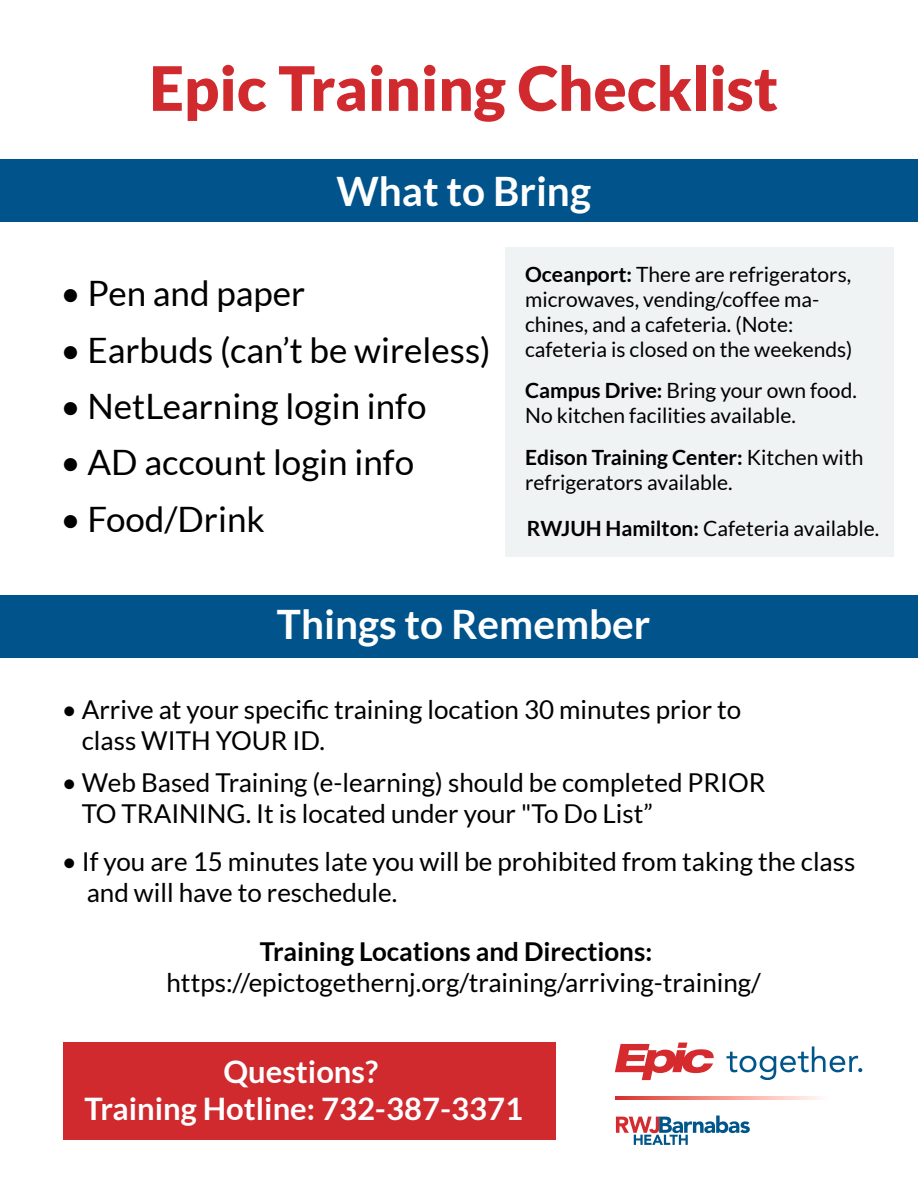
<style>
.page{position:relative;width:918px;height:1188px;background:#fff}
.page>*{position:absolute;margin:0;border:0;box-sizing:border-box;transform-origin:0 0}
.t1{font:900 61.25px "Lato";color:#d0292e}
.t2{font:700 40.55px "Lato";color:#fff}
.t3{font:35px "Lato";color:#000}
.t4{font:700 31px/37px "Lato";color:#fff;text-align:center}
.t5{font:26px/31.2px "Lato";color:#000}
.t6{font:700 26px "Lato";color:#000}
.t7{font:21px/25.2px "Lato";color:#000}
.s1{font-weight:700}
</style>
<div class="page">
<div style="left:0;top:159px;width:918px;height:63px;background:#00548b"></div>
<div style="left:505px;top:247px;width:389px;height:310px;background:#eff3f4"></div>
<div style="left:0;top:595px;width:918px;height:63px;background:#00548b"></div>
<div style="left:64px;top:1043px;width:492px;height:97px;background:#d0292e"></div>
<svg style="left:616px;top:1116px;width:134px;height:29px"></svg>
<svg style="left:727px;top:1046px;width:135px;height:34px"></svg>
<svg style="left:616px;top:1097px;width:204px;height:3px"></svg>
<svg style="left:615px;top:1043px;width:99px;height:37px"></svg>
<h1 class="t1" style="left:149px;top:53px;width:630px">Epic Training Checklist</h1>
<h2 class="t2" style="left:336px;top:168px;width:256px">What to Bring</h2>
<h3 class="t3" style="left:60px;top:274px;width:246px">• Pen and paper</h3>
<h3 class="t3" style="left:60px;top:330px;width:432px">• Earbuds (can’t be wireless)</h3>
<h3 class="t3" style="left:60px;top:387px;width:368px">• NetLearning login info</h3>
<h3 class="t3" style="left:60px;top:443px;width:355px">• AD account login info</h3>
<h3 class="t3" style="left:60px;top:500px;width:206px">• Food/Drink</h3>
<p class="t7" style="left:525px;top:262px;width:329px"><span class="s1">Oceanport:</span> There are refrigerators, microwaves, vending/coffee ma&shy;chines, and a cafeteria. (Note: cafeteria is closed on the weekends)</p>
<p class="t7" style="left:525px;top:378px;width:333px"><span class="s1">Campus Drive:</span> Bring your own food.<br>No kitchen facilities available.</p>
<p class="t7" style="left:525px;top:444px;width:340px"><span class="s1">Edison Training Center:</span> Kitchen with refrigerators available.</p>
<p class="t7" style="left:527px;top:515px;width:354px"><span class="s1">RWJUH Hamilton:</span> Cafeteria available.</p>
<h2 class="t2" style="left:277px;top:601px;width:375px">Things to Remember</h2>
<p class="t5" style="left:82px;top:694px;width:661px;text-indent:-20px">• Arrive at your specific training location 30 minutes prior to class WITH YOUR ID.</p>
<p class="t5" style="left:82px;top:767px;width:685px;text-indent:-20px">• Web Based Training (e-learning) should be completed PRIOR<br>TO TRAINING. It is located under your "To Do List”</p>
<p class="t5" style="left:87px;top:845px;width:770px;text-indent:-25px">• If you are 15 minutes late you will be prohibited from taking the class and will have to reschedule.</p>
<p class="t6" style="left:260px;top:937px;width:394px">Training Locations and Directions:</p>
<p class="t5" style="left:167px;top:967px;width:596px">https://epictogethernj.org/training/arriving-training/</p>
<p class="t4" style="left:84px;top:1053px;width:440px">Questions?<br>Training Hotline: 732-387-3371</p>
</div>
